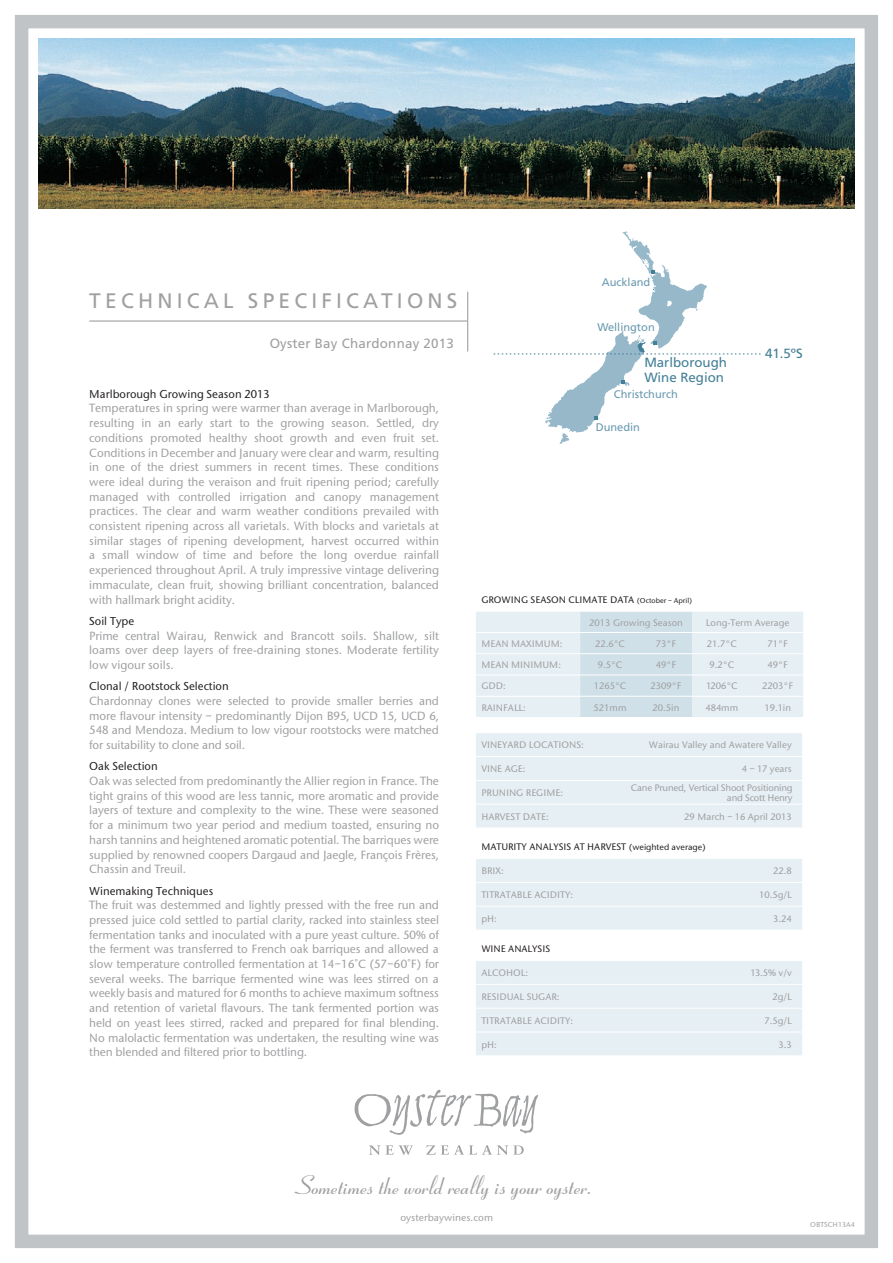
<style>
.page{position:relative;width:893px;height:1263px;background:#fff}
.page>*{position:absolute;margin:0;border:0;box-sizing:border-box;transform-origin:0 0}
.t1{font:700 26.25px "Ribbon 131 BT";color:#9fa0a2}
.t2{font:21px "Frutiger";letter-spacing:.2em;color:#9fa0a2}
.t3{font:13.35px/14.4px "Frutiger";color:#438097}
.t4{font:13.35px "Frutiger";letter-spacing:.015em;color:#9fa0a2}
.t5{font:500 12.45px/14.7px "Stone Sans";letter-spacing:-.01em;color:#9fa0a2;text-align:justify}
.t6{font:500 12px "Stone Sans";color:#231f20}
.t7{font:11.1px "Frutiger";color:#6b9ab0}
.t8{font:500 10.5px "Stone Sans";color:#9fa0a2}
.t9{font:500 9.9px "Stone Sans";color:#9fa0a2}
.t10{font:500 9.9px "Stone Sans";color:#231f20}
.t11{font:500 9.9px/9.8px "Stone Sans";letter-spacing:-.02em;color:#9fa0a2;text-align:right}
.t12{font:500 7.5px "Stone Sans";color:#9fa0a2}
.s1{font-size:7.5px}
.s2{font-size:9px}
</style>
<div class="page">
<div style="left:15px;top:15px;width:863px;height:1233px;border:14px solid #c1c4c7"></div>
<svg style="left:494px;top:231px;width:266px;height:213px"></svg>
<svg style="left:354px;top:1090px;width:184px;height:45px"></svg>
<svg style="left:369px;top:1145px;width:44px;height:10px"></svg>
<svg style="left:426px;top:1145px;width:98px;height:10px"></svg>
<img style="left:38px;top:38px;width:816px;height:170px">
<svg style="left:476px;top:611px;width:327px;height:106px;background:#dfeaef"></svg>
<div style="left:476px;top:733px;width:326px;height:95px;background:#e6eff3"></div>
<div style="left:476px;top:859px;width:326px;height:71px;background:#e6eff3"></div>
<div style="left:476px;top:961px;width:326px;height:94px;background:#e6eff3"></div>
<hr style="left:89px;top:320px;width:378px;height:2px;background:#9fa0a2">
<hr style="left:467px;top:292px;width:1px;height:59px;background:#9fa0a2">
<h2 class="t2" style="left:89px;top:288px;width:370px">TECHNICAL SPECIFICATIONS</h2>
<p class="t4" style="left:270px;top:335px;width:186px">Oyster Bay Chardonnay 2013</p>
<p class="t6" style="left:89px;top:387px;width:182px">Marlborough Growing Season 2013</p>
<p class="t5" style="left:89px;top:401px;width:351px">Temperatures in spring were warmer than average in Marlborough, resulting in an early start to the growing season. Settled, dry conditions promoted healthy shoot growth and even fruit set.<br>Conditions in December and January were clear and warm, resulting in one of the driest summers in recent times. These conditions were ideal during the veraison and fruit ripening period; carefully managed with controlled irrigation and canopy management practices. The clear and warm weather conditions prevailed with consistent ripening across all varietals. With blocks and varietals at similar stages of ripening development, harvest occurred within a small window of time and before the long overdue rainfall experienced throughout April. A truly impressive vintage delivering immaculate, clean fruit, showing brilliant concentration, balanced with hallmark bright acidity.</p>
<p class="t6" style="left:89px;top:614px;width:47px">Soil Type</p>
<p class="t5" style="left:89px;top:628px;width:351px">Prime central Wairau, Renwick and Brancott soils. Shallow, silt loams over deep layers of free-draining stones. Moderate fertility low vigour soils.</p>
<p class="t6" style="left:89px;top:679px;width:141px">Clonal / Rootstock Selection</p>
<p class="t5" style="left:89px;top:693px;width:351px">Chardonnay clones were selected to provide smaller berries and more flavour intensity – predominantly Dijon B95, UCD 15, UCD 6, 548 and Mendoza. Medium to low vigour rootstocks were matched for suitability to clone and soil.</p>
<p class="t6" style="left:89px;top:759px;width:70px">Oak Selection</p>
<p class="t5" style="left:89px;top:773px;width:351px">Oak was selected from predominantly the Allier region in France. The tight grains of this wood are less tannic, more aromatic and provide layers of texture and complexity to the wine. These were seasoned for a minimum two year period and medium toasted, ensuring no harsh tannins and heightened aromatic potential. The barriques were supplied by renowned coopers Dargaud and Jaegle, François Frères, Chassin and Treuil.</p>
<p class="t6" style="left:89px;top:883px;width:126px">Winemaking Techniques</p>
<p class="t5" style="left:89px;top:898px;width:351px">The fruit was destemmed and lightly pressed with the free run and pressed juice cold settled to partial clarity, racked into stainless steel fermentation tanks and inoculated with a pure yeast culture. 50% of the ferment was transferred to French oak barriques and allowed a slow temperature controlled fermentation at 14–16˚C (57–60˚F) for several weeks. The barrique fermented wine was lees stirred on a weekly basis and matured for 6 months to achieve maximum softness and retention of varietal flavours. The tank fermented portion was held on yeast lees stirred, racked and prepared for final blending.<br>No malolactic fermentation was undertaken, the resulting wine was then blended and filtered prior to bottling.</p>
<p class="t7" style="left:602px;top:276px;width:50px">Auckland</p>
<p class="t7" style="left:597px;top:320px;width:59px">Wellington</p>
<p class="t3" style="left:644px;top:355px;width:84px">Marlborough<br>Wine Region</p>
<p class="t7" style="left:614px;top:388px;width:65px">Christchurch</p>
<p class="t7" style="left:596px;top:420px;width:46px">Dunedin</p>
<p class="t3" style="left:765px;top:346px;width:39px">41.5ºS</p>
<p class="t10" style="left:481px;top:594px;width:212px">GROWING SEASON CLIMATE DATA <span class="s1">(October – April)</span></p>
<p class="t9" style="left:589px;top:616px;width:95px">2013 Growing Season</p>
<p class="t9" style="left:706px;top:616px;width:85px">Long-Term Average</p>
<p class="t9" style="left:481px;top:638px;width:83px">MEAN MAXIMUM:</p>
<p class="t9" style="left:595px;top:638px;width:31px">22.6°C</p>
<p class="t9" style="left:656px;top:638px;width:22px">73°F</p>
<p class="t9" style="left:707px;top:638px;width:31px">21.7°C</p>
<p class="t9" style="left:767px;top:638px;width:22px">71°F</p>
<p class="t9" style="left:481px;top:659px;width:81px">MEAN MINIMUM:</p>
<p class="t9" style="left:598px;top:659px;width:26px">9.5°C</p>
<p class="t9" style="left:656px;top:659px;width:22px">49°F</p>
<p class="t9" style="left:709px;top:659px;width:26px">9.2°C</p>
<p class="t9" style="left:768px;top:659px;width:22px">49°F</p>
<p class="t9" style="left:481px;top:680px;width:26px">GDD:</p>
<p class="t9" style="left:594px;top:680px;width:34px">1265°C</p>
<p class="t9" style="left:650px;top:680px;width:32px">2309°F</p>
<p class="t9" style="left:706px;top:680px;width:33px">1206°C</p>
<p class="t9" style="left:762px;top:680px;width:32px">2203°F</p>
<p class="t9" style="left:481px;top:701px;width:46px">RAINFALL:</p>
<p class="t9" style="left:594px;top:701px;width:34px">521mm</p>
<p class="t9" style="left:653px;top:701px;width:28px">20.5in</p>
<p class="t9" style="left:705px;top:701px;width:34px">484mm</p>
<p class="t9" style="left:764px;top:701px;width:28px">19.1in</p>
<p class="t9" style="left:481px;top:739px;width:104px">VINEYARD LOCATIONS:</p>
<p class="t9" style="left:649px;top:739px;width:145px">Wairau Valley and Awatere Valley</p>
<p class="t9" style="left:481px;top:763px;width:46px">VINE AGE:</p>
<p class="t9" style="left:742px;top:763px;width:51px">4 – 17 years</p>
<p class="t9" style="left:481px;top:787px;width:83px">PRUNING REGIME:</p>
<p class="t11" style="left:631px;top:783px;width:163px">Cane Pruned, Vertical Shoot Positioning and Scott Henry</p>
<p class="t9" style="left:481px;top:811px;width:69px">HARVEST DATE:</p>
<p class="t9" style="left:684px;top:811px;width:109px">29 March – 16 April 2013</p>
<p class="t10" style="left:481px;top:841px;width:226px">MATURITY ANALYSIS AT HARVEST <span class="s2">(weighted average)</span></p>
<p class="t9" style="left:481px;top:865px;width:24px">BRIX:</p>
<p class="t9" style="left:773px;top:865px;width:20px">22.8</p>
<p class="t9" style="left:481px;top:889px;width:93px">TITRATABLE ACIDITY:</p>
<p class="t9" style="left:759px;top:889px;width:34px">10.5g/L</p>
<p class="t9" style="left:481px;top:913px;width:17px">pH:</p>
<p class="t9" style="left:773px;top:913px;width:20px">3.24</p>
<p class="t10" style="left:481px;top:943px;width:70px">WINE ANALYSIS</p>
<p class="t9" style="left:481px;top:967px;width:48px">ALCOHOL:</p>
<p class="t9" style="left:750px;top:967px;width:43px">13.5% v/v</p>
<p class="t9" style="left:481px;top:991px;width:80px">RESIDUAL SUGAR:</p>
<p class="t9" style="left:772px;top:991px;width:21px">2g/L</p>
<p class="t9" style="left:481px;top:1015px;width:93px">TITRATABLE ACIDITY:</p>
<p class="t9" style="left:765px;top:1015px;width:29px">7.5g/L</p>
<p class="t9" style="left:481px;top:1038px;width:17px">pH:</p>
<p class="t9" style="left:779px;top:1038px;width:15px">3.3</p>
<h1 class="t1" style="left:298px;top:1169px;width:298px">Sometimes the world really is your oyster.</h1>
<p class="t8" style="left:400px;top:1211px;width:94px">oysterbaywines.com</p>
<p class="t12" style="left:810px;top:1220px;width:46px">OBTSCH13A4</p>
</div>
